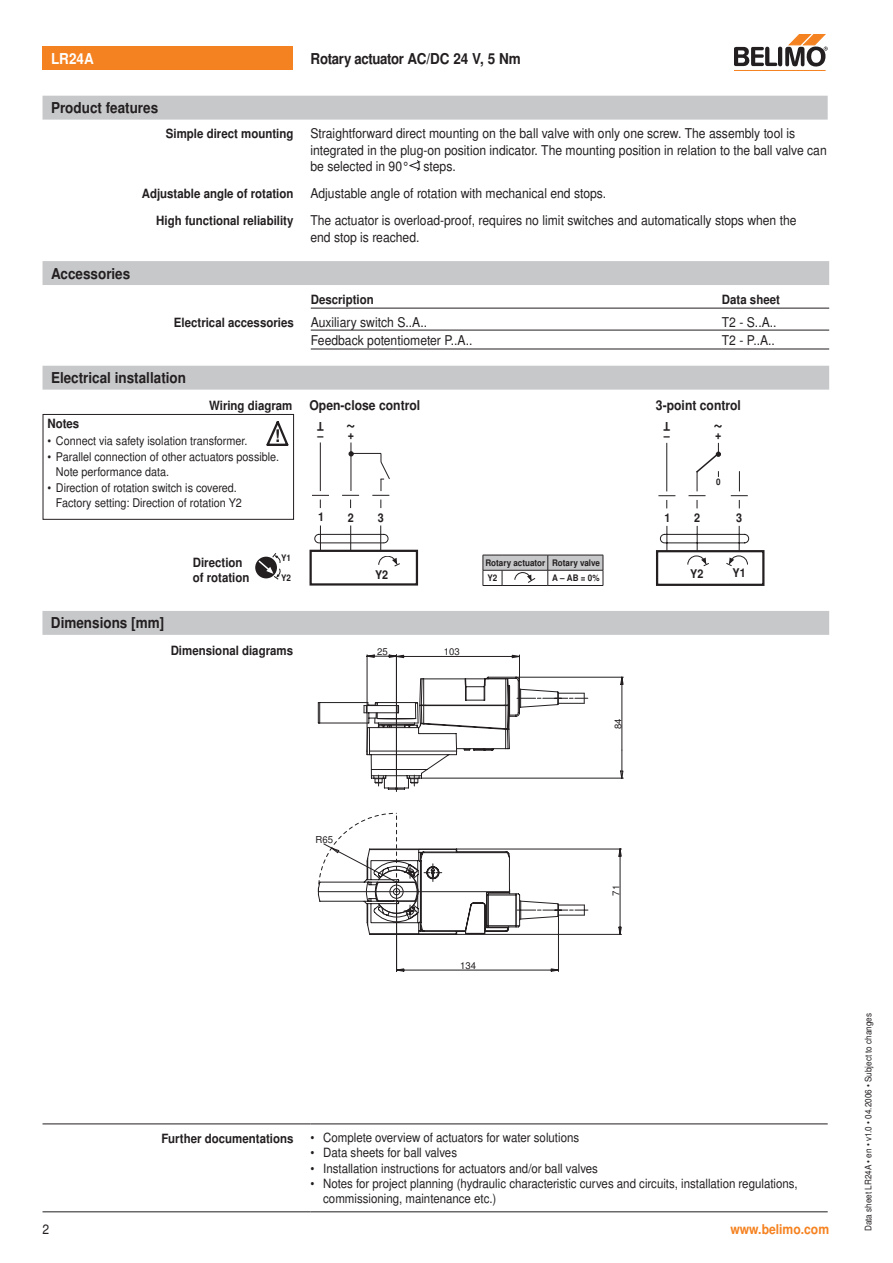
<style>
.page{position:relative;width:893px;height:1263px;background:#fff}
.page>*{position:absolute;margin:0;border:0;box-sizing:border-box;transform-origin:0 0}
.t1{font:700 18px "Nimbus Sans BEL";color:#231f20;scale:.9 1}
.t2{font:700 17.4px "Nimbus Sans BEL";color:#231f20;scale:.95 1}
.t3{font:700 15px "Nimbus Sans BEL";color:#231f20;scale:.9 1}
.t4{font:700 15px "Nimbus Sans BEL";letter-spacing:-.025em;color:#231f20;scale:.9 1}
.t5{font:700 15px "Nimbus Sans BEL";color:#fff;scale:.9 1}
.t6{font:13.5px/16.2px "Nimbus Sans BEL";color:#231f20;scale:.9 1}
.t7{font:700 13.5px "Nimbus Sans BEL";color:#231f20;scale:.9 1}
.t8{font:700 13.5px "Nimbus Sans BEL";color:#f58220;scale:.9 1}
.t9{font:12.75px/15.3px "Nimbus Sans BEL";color:#231f20;scale:.9 1}
.t10{font:700 12.75px/15.3px "Nimbus Sans BEL";color:#231f20;scale:.9 1}
.t11{font:12px/14.4px "Nimbus Sans BEL";color:#231f20;scale:.9 1}
.t12{font:700 12px "Nimbus Sans BEL";color:#231f20;scale:.9 1}
.t13{font:9.6px "Nimbus Sans BEL";color:#231f20}
.t14{font:9px "Nimbus Sans BEL";color:#231f20;scale:.9 1}
.t15{font:700 9px/15.1px "Nimbus Sans BEL";color:#231f20;scale:.9 1}
</style>
<div class="page">
<hr style="left:735px;top:70px;width:91px;height:1px;background:#f58220">
<svg style="left:735px;top:34px;width:93px;height:33px"></svg>
<div style="left:43px;top:47px;width:250px;height:23px;background:#f58220"></div>
<div style="left:43px;top:366px;width:786px;height:24px;background:#c7c8ca"></div>
<div style="left:309px;top:550px;width:109px;height:36px;border:2px solid #231f20"></div>
<svg style="left:312px;top:442px;width:88px;height:124px"></svg>
<svg style="left:483px;top:555px;width:121px;height:31px"></svg>
<div style="left:656px;top:550px;width:108px;height:36px;border:2px solid #231f20"></div>
<svg style="left:658px;top:442px;width:91px;height:124px"></svg>
<div style="left:43px;top:96px;width:785px;height:24px;background:#c7c8ca"></div>
<svg style="left:409px;top:160px;width:11px;height:11px"></svg>
<div style="left:42px;top:611px;width:787px;height:24px;background:#c7c8ca"></div>
<hr style="left:310px;top:643px;width:318px;height:1px;background:#231f20">
<hr style="left:310px;top:643px;width:1px;height:153px;background:#231f20">
<hr style="left:310px;top:1092px;width:318px;height:1px;background:#231f20">
<hr style="left:811px;top:643px;width:1px;height:153px;background:#231f20">
<svg style="left:310px;top:654px;width:314px;height:142px"></svg>
<hr style="left:310px;top:1097px;width:316px;height:1px;background:#231f20">
<hr style="left:811px;top:808px;width:1px;height:171px;background:#231f20">
<svg style="left:317px;top:812px;width:305px;height:160px"></svg>
<div style="left:43px;top:414px;width:251px;height:105px;border:1px solid #231f20"></div>
<svg style="left:266px;top:421px;width:22px;height:25px"></svg>
<hr style="left:43px;top:1124px;width:267px;height:1px;background:#231f20">
<hr style="left:310px;top:1124px;width:518px;height:1px;background:#231f20">
<hr style="left:43px;top:1211px;width:267px;height:1px;background:#231f20">
<hr style="left:310px;top:1211px;width:518px;height:1px;background:#231f20">
<div style="left:43px;top:261px;width:786px;height:24px;background:#c7c8ca"></div>
<hr style="left:311px;top:330px;width:411px;height:1px;background:#231f20">
<hr style="left:722px;top:330px;width:107px;height:1px;background:#231f20">
<hr style="left:311px;top:349px;width:411px;height:1px;background:#231f20">
<hr style="left:722px;top:349px;width:107px;height:1px;background:#231f20">
<hr style="left:311px;top:308px;width:411px;height:1px;background:#231f20">
<hr style="left:722px;top:308px;width:107px;height:1px;background:#231f20">
<svg style="left:255px;top:557px;width:22px;height:21px"></svg>
<svg style="left:257px;top:553px;width:24px;height:26px"></svg>
<p class="t5" style="left:51px;top:50px;width:49px">LR24A</p>
<p class="t3" style="left:51px;top:99px;width:121px">Product features</p>
<p class="t4" style="left:310px;top:50px;width:235px">Rotary actuator AC/DC 24 V, 5 Nm</p>
<p class="t3" style="left:51px;top:264px;width:90px">Accessories</p>
<p class="t10" style="left:166px;top:127px;width:143px">Simple direct mounting</p>
<p class="t6" style="left:310px;top:126px;width:575px">Straightforward direct mounting on the ball valve with only one screw. The assembly tool is integrated in the plug-on position indicator. The mounting position in relation to the ball valve can be selected in 90° steps.</p>
<p class="t10" style="left:142px;top:186px;width:170px">Adjustable angle of rotation</p>
<p class="t6" style="left:310px;top:186px;width:330px">Adjustable angle of rotation with mechanical end stops.</p>
<p class="t10" style="left:156px;top:214px;width:154px">High functional reliability</p>
<p class="t6" style="left:310px;top:213px;width:542px">The actuator is overload-proof, requires no limit switches and automatically stops when the end stop is reached.</p>
<p class="t10" style="left:311px;top:292px;width:72px">Description</p>
<p class="t10" style="left:722px;top:292px;width:66px">Data sheet</p>
<p class="t10" style="left:174px;top:315px;width:135px">Electrical accessories</p>
<p class="t6" style="left:311px;top:314px;width:131px">Auxiliary switch S..A..</p>
<p class="t6" style="left:722px;top:314px;width:62px">T2 - S..A..</p>
<p class="t6" style="left:311px;top:332px;width:181px">Feedback potentiometer P..A..</p>
<p class="t6" style="left:722px;top:332px;width:61px">T2 - P..A..</p>
<p class="t3" style="left:51px;top:369px;width:152px">Electrical installation</p>
<p class="t10" style="left:209px;top:399px;width:94px">Wiring diagram</p>
<p class="t7" style="left:309px;top:397px;width:124px">Open-close control</p>
<p class="t7" style="left:656px;top:397px;width:96px">3-point control</p>
<p class="t10" style="left:47px;top:417px;width:37px">Notes</p>
<p class="t11" style="left:47px;top:434px;width:224px">• Connect via safety isolation transformer.</p>
<p class="t11" style="left:56px;top:450px;width:250px;text-indent:-9px">• Parallel connection of other actuators possible.<br>Note performance data.</p>
<p class="t11" style="left:56px;top:481px;width:208px;text-indent:-9px">• Direction of rotation switch is covered.<br>Factory setting: Direction of rotation Y2</p>
<p class="t2" style="left:275px;top:426px;width:7px">!</p>
<p class="t12" style="left:324px;top:433px;width:9px;rotate:-180deg">T</p>
<h1 class="t1" style="left:355px;top:439px;width:12px;rotate:-180deg">~</h1>
<p class="t12" style="left:317px;top:428px;width:42px">– +</p>
<p class="t12" style="left:670px;top:433px;width:9px;rotate:-180deg">T</p>
<h1 class="t1" style="left:723px;top:439px;width:12px;rotate:-180deg">~</h1>
<p class="t12" style="left:664px;top:428px;width:8px">–</p>
<p class="t12" style="left:715px;top:428px;width:9px">+</p>
<p class="t15" style="left:716px;top:474px;width:7px">0</p>
<p class="t12" style="left:318px;top:510px;width:8px">1</p>
<p class="t12" style="left:348px;top:510px;width:8px">2</p>
<p class="t12" style="left:378px;top:510px;width:8px">3</p>
<p class="t12" style="left:665px;top:510px;width:8px">1</p>
<p class="t12" style="left:694px;top:511px;width:8px">2</p>
<p class="t12" style="left:736px;top:511px;width:8px">3</p>
<p class="t10" style="left:193px;top:555px;width:64px">Direction of rotation</p>
<p class="t15" style="left:281px;top:550px;width:13px">Y1</p>
<p class="t15" style="left:281px;top:571px;width:13px">Y2</p>
<p class="t12" style="left:375px;top:568px;width:16px">Y2</p>
<p class="t15" style="left:485px;top:556px;width:129px">Rotary actuator Rotary valve<br>Y2</p>
<p class="t15" style="left:552px;top:571px;width:54px">A – AB = 0%</p>
<p class="t12" style="left:690px;top:566px;width:16px">Y2</p>
<p class="t12" style="left:733px;top:566px;width:16px">Y1</p>
<p class="t3" style="left:51px;top:614px;width:127px">Dimensions [mm]</p>
<p class="t10" style="left:171px;top:643px;width:138px">Dimensional diagrams</p>
<p class="t13" style="left:377px;top:645px;width:12px">25</p>
<p class="t13" style="left:444px;top:645px;width:18px">103</p>
<p class="t13" style="left:377px;top:650px;width:12px">25</p>
<p class="t13" style="left:444px;top:650px;width:18px">103</p>
<p class="t13" style="left:612px;top:729px;width:12px;rotate:-90deg">84</p>
<p class="t13" style="left:612px;top:734px;width:12px;rotate:-90deg">84</p>
<p class="t13" style="left:316px;top:828px;width:19px">R65</p>
<p class="t13" style="left:316px;top:833px;width:19px">R65</p>
<p class="t13" style="left:460px;top:954px;width:18px">134</p>
<p class="t13" style="left:460px;top:959px;width:18px">134</p>
<p class="t13" style="left:610px;top:891px;width:12px;rotate:-90deg">71</p>
<p class="t13" style="left:610px;top:896px;width:12px;rotate:-90deg">71</p>
<p class="t10" style="left:161px;top:1131px;width:148px">Further documentations</p>
<p class="t9" style="left:310px;top:1130px;width:300px">• Complete overview of actuators for water solutions</p>
<p class="t9" style="left:310px;top:1145px;width:164px">• Data sheets for ball valves</p>
<p class="t9" style="left:310px;top:1161px;width:321px">• Installation instructions for actuators and/or ball valves</p>
<p class="t9" style="left:323px;top:1176px;width:529px;text-indent:-13px">• Notes for project planning (hydraulic characteristic curves and circuits, installation regulations, commissioning, maintenance etc.)</p>
<p class="t6" style="left:43px;top:1221px;width:9px">2</p>
<p class="t8" style="left:730px;top:1221px;width:111px">www.belimo.com</p>
<p class="t14" style="left:863px;top:1231px;width:244px;rotate:-90deg">Data sheet LR24A • en • v1.0 • 04.2006 • Subject to changes</p>
</div>
